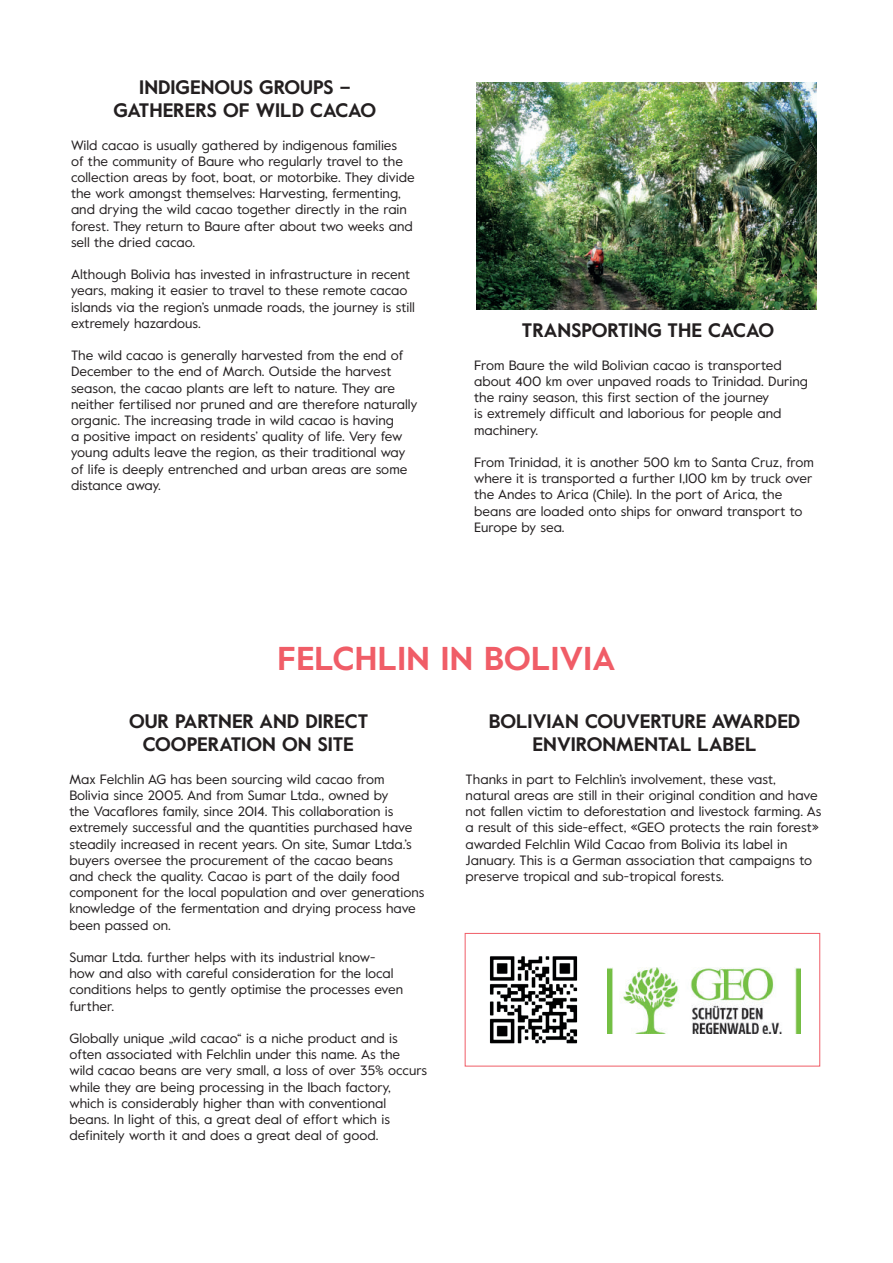
<style>
.page{position:relative;width:893px;height:1263px;background:#fff}
.page>*{position:absolute;margin:0;border:0;box-sizing:border-box;transform-origin:0 0}
.t1{font:700 33px "Value";letter-spacing:.01em;color:#f05d67}
.t2{font:700 19.5px/23.4px "Value";color:#231f20;text-align:center}
.t3{font:13.5px/16.2px "Value";color:#231f20}
</style>
<div class="page">
<img style="left:608px;top:967px;width:193px;height:66px">
<img style="left:476px;top:82px;width:340px;height:227px">
<img style="left:489px;top:956px;width:89px;height:88px">
<div style="left:465px;top:933px;width:355px;height:133px;border:1px solid #f05d67"></div>
<h2 class="t2" style="left:114px;top:75px;width:264px">INDIGENOUS GROUPS –<br>GATHERERS OF WILD CACAO</h2>
<p class="t3" style="left:71px;top:136px;width:345px">Wild cacao is usually gathered by indigenous families<br>of the community of Baure who regularly travel to the collection areas by foot, boat, or motorbike. They divide the work amongst themselves: Harvesting, fermenting, and drying the wild cacao together directly in the rain forest. They return to Baure after about two weeks and sell the dried cacao.</p>
<p class="t3" style="left:71px;top:266px;width:345px">Although Bolivia has invested in infrastructure in recent years, making it easier to travel to these remote cacao islands via the region’s unmade roads, the journey is still extremely hazardous.</p>
<p class="t3" style="left:71px;top:347px;width:348px">The wild cacao is generally harvested from the end of December to the end of March. Outside the harvest season, the cacao plants are left to nature. They are neither fertilised nor pruned and are therefore naturally organic. The increasing trade in wild cacao is having<br>a positive impact on residents’ quality of life. Very few young adults leave the region, as their traditional way of life is deeply entrenched and urban areas are some distance away.</p>
<h2 class="t2" style="left:522px;top:319px;width:254px">TRANSPORTING THE CACAO</h2>
<p class="t3" style="left:474px;top:356px;width:335px">From Baure the wild Bolivian cacao is transported about 400 km over unpaved roads to Trinidad. During the rainy season, this first section of the journey<br>is extremely difficult and laborious for people and machinery.</p>
<p class="t3" style="left:474px;top:454px;width:341px">From Trinidad, it is another 500 km to Santa Cruz, from where it is transported a further 1,100 km by truck over the Andes to Arica (Chile). In the port of Arica, the beans are loaded onto ships for onward transport to Europe by sea.</p>
<h1 class="t1" style="left:278px;top:636px;width:339px">FELCHLIN IN BOLIVIA</h1>
<h2 class="t2" style="left:129px;top:709px;width:241px">OUR PARTNER AND DIRECT<br>COOPERATION ON SITE</h2>
<p class="t3" style="left:69px;top:771px;width:357px">Max Felchlin AG has been sourcing wild cacao from Bolivia since 2005. And from Sumar Ltda., owned by<br>the Vacaflores family, since 2014. This collaboration is extremely successful and the quantities purchased have steadily increased in recent years. On site, Sumar Ltda.’s buyers oversee the procurement of the cacao beans<br>and check the quality. Cacao is part of the daily food component for the local population and over generations knowledge of the fermentation and drying process have been passed on.</p>
<p class="t3" style="left:69px;top:949px;width:335px">Sumar Ltda. further helps with its industrial know&shy;how and also with careful consideration for the local conditions helps to gently optimise the processes even further.</p>
<p class="t3" style="left:69px;top:1030px;width:359px">Globally unique „wild cacao“ is a niche product and is often associated with Felchlin under this name. As the wild cacao beans are very small, a loss of over 35% occurs while they are being processing in the Ibach factory, which is considerably higher than with conventional beans. In light of this, a great deal of effort which is definitely worth it and does a great deal of good.</p>
<h2 class="t2" style="left:489px;top:709px;width:313px">BOLIVIAN COUVERTURE AWARDED<br>ENVIRONMENTAL LABEL</h2>
<p class="t3" style="left:466px;top:771px;width:357px">Thanks in part to Felchlin’s involvement, these vast, natural areas are still in their original condition and have not fallen victim to deforestation and livestock farming. As a result of this side-effect, «GEO protects the rain forest» awarded Felchlin Wild Cacao from Bolivia its label in January. This is a German association that campaigns to preserve tropical and sub-tropical forests.</p>
</div>
